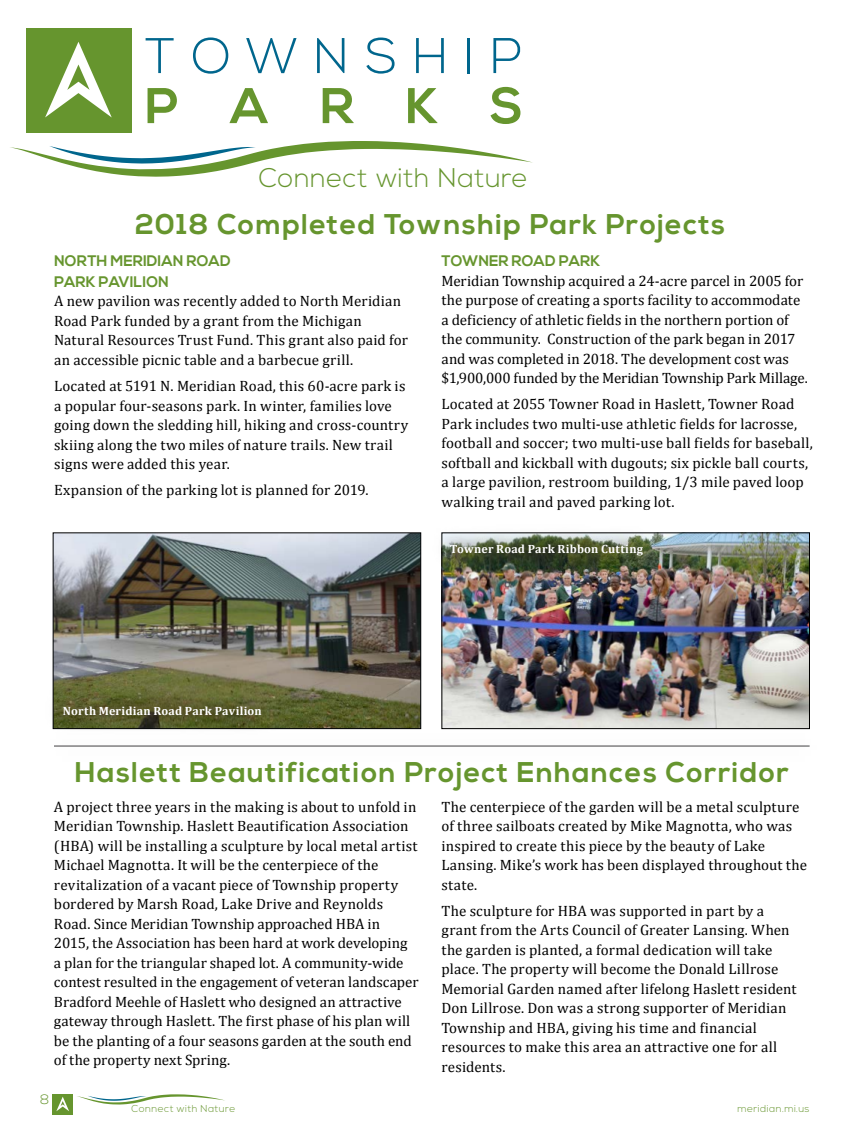
<style>
.page{position:relative;width:864px;height:1134px;background:#fff}
.page>*{position:absolute;margin:0;border:0;box-sizing:border-box;transform-origin:0 0}
.t1{font:300 50.1px "Nexa";letter-spacing:.315em;color:#00668d}
.t2{font:700 50.1px "Nexa";letter-spacing:1.03em;color:#66952e}
.t3{font:700 28.5px "Nexa";letter-spacing:.05em;color:#66952e}
.t4{font:300 27px "Nexa";letter-spacing:.02em;color:#66952e}
.t5{font:700 15.3px/21px "Nexa";color:#66952e}
.t6{font:15px/19.5px "Cambria";letter-spacing:.01em;color:#000}
.t7{font:300 13.5px "Nexa";color:#66952e}
.t8{font:700 12px "Cambria";letter-spacing:.015em;color:#fff}
.t9{font:300 10.05px "Nexa";letter-spacing:.045em;color:#66952e}
</style>
<div class="page">
<div style="left:53px;top:1094px;width:20px;height:20px;background:#66952e"></div>
<svg style="left:56px;top:1097px;width:13px;height:14px"></svg>
<svg style="left:77px;top:1094px;width:148px;height:11px"></svg>
<img style="left:444px;top:534px;width:364px;height:193px">
<div style="left:430px;top:522px;width:234px;height:55px;background:#3c2015;opacity:.58"></div>
<div style="left:439px;top:533px;width:216px;height:34px;background:#3c2015;opacity:.75"></div>
<img style="left:55px;top:534px;width:364px;height:193px">
<div style="left:53px;top:532px;width:368px;height:197px;border:1px solid #000"></div>
<div style="left:43px;top:684px;width:238px;height:55px;background:#3c2015;opacity:.58"></div>
<div style="left:52px;top:695px;width:221px;height:33px;background:#3c2015;opacity:.75"></div>
<svg style="left:10px;top:141px;width:523px;height:36px"></svg>
<div style="left:27px;top:28px;width:105px;height:105px;background:#66952e"></div>
<svg style="left:45px;top:42px;width:67px;height:75px"></svg>
<div style="left:43px;top:728px;width:778px;height:36px;background:#fdfdfd"></div>
<hr style="left:54px;top:746px;width:756px;height:1px;background:#414042">
<h1 class="t1" style="left:145px;top:27px;width:379px">TOWNSHIP</h1>
<h1 class="t2" style="left:145px;top:77px;width:380px">PARKS</h1>
<h3 class="t4" style="left:259px;top:162px;width:270px">Connect with Nature</h3>
<h2 class="t3" style="left:135px;top:208px;width:591px">2018 Completed Township Park Projects</h2>
<p class="t5" style="left:54px;top:251px;width:178px">NORTH MERIDIAN ROAD<br>PARK PAVILION</p>
<p class="t6" style="left:54px;top:291px;width:355px">A new pavilion was recently added to North Meridian Road Park funded by a grant from the Michigan Natural Resources Trust Fund. This grant also paid for an accessible picnic table and a barbecue grill.</p>
<p class="t6" style="left:54px;top:376px;width:356px">Located at 5191 N. Meridian Road, this 60-acre park is a popular four-seasons park. In winter, families love going down the sledding hill, hiking and cross-country skiing along the two miles of nature trails. New trail signs were added this year.</p>
<p class="t6" style="left:54px;top:480px;width:316px">Expansion of the parking lot is planned for 2019.</p>
<p class="t5" style="left:442px;top:251px;width:160px">TOWNER ROAD PARK</p>
<p class="t6" style="left:442px;top:271px;width:368px">Meridian Township acquired a 24-acre parcel in 2005 for the purpose of creating a sports facility to accommodate a deficiency of athletic fields in the northern portion of the community. Construction of the park began in 2017 and was completed in 2018. The development cost was $1,900,000 funded by the Meridian Township Park Millage.</p>
<p class="t6" style="left:442px;top:394px;width:373px">Located at 2055 Towner Road in Haslett, Towner Road Park includes two multi-use athletic fields for lacrosse, football and soccer; two multi-use ball fields for baseball, softball and kickball with dugouts; six pickle ball courts, a large pavilion, restroom building, 1/3 mile paved loop walking trail and paved parking lot.</p>
<p class="t8" style="left:450px;top:541px;width:195px">Towner Road Park Ribbon Cutting</p>
<p class="t8" style="left:63px;top:703px;width:200px">North Meridian Road Park Pavilion</p>
<h2 class="t3" style="left:75px;top:755px;width:716px">Haslett Beautification Project Enhances Corridor</h2>
<p class="t6" style="left:442px;top:797px;width:367px">The centerpiece of the garden will be a metal sculpture of three sailboats created by Mike Magnotta, who was inspired to create this piece by the beauty of Lake Lansing. Mike’s work has been displayed throughout the state.</p>
<p class="t6" style="left:442px;top:901px;width:357px">The sculpture for HBA was supported in part by a grant from the Arts Council of Greater Lansing. When the garden is planted, a formal dedication will take place. The property will become the Donald Lillrose Memorial Garden named after lifelong Haslett resident Don Lillrose. Don was a strong supporter of Meridian Township and HBA, giving his time and financial resources to make this area an attractive one for all residents.</p>
<p class="t6" style="left:54px;top:797px;width:366px">A project three years in the making is about to unfold in Meridian Township. Haslett Beautification Association (HBA) will be installing a sculpture by local metal artist Michael Magnotta. It will be the centerpiece of the revitalization of a vacant piece of Township property bordered by Marsh Road, Lake Drive and Reynolds Road. Since Meridian Township approached HBA in 2015, the Association has been hard at work developing<br>a plan for the triangular shaped lot. A community-wide contest resulted in the engagement of veteran landscaper Bradford Meehle of Haslett who designed an attractive gateway through Haslett. The first phase of his plan will be the planting of a four seasons garden at the south end of the property next Spring.</p>
<p class="t7" style="left:40px;top:1092px;width:11px">8</p>
<p class="t9" style="left:132px;top:1103px;width:105px">Connect with Nature</p>
<p class="t9" style="left:738px;top:1103px;width:74px">meridian.mi.us</p>
</div>
